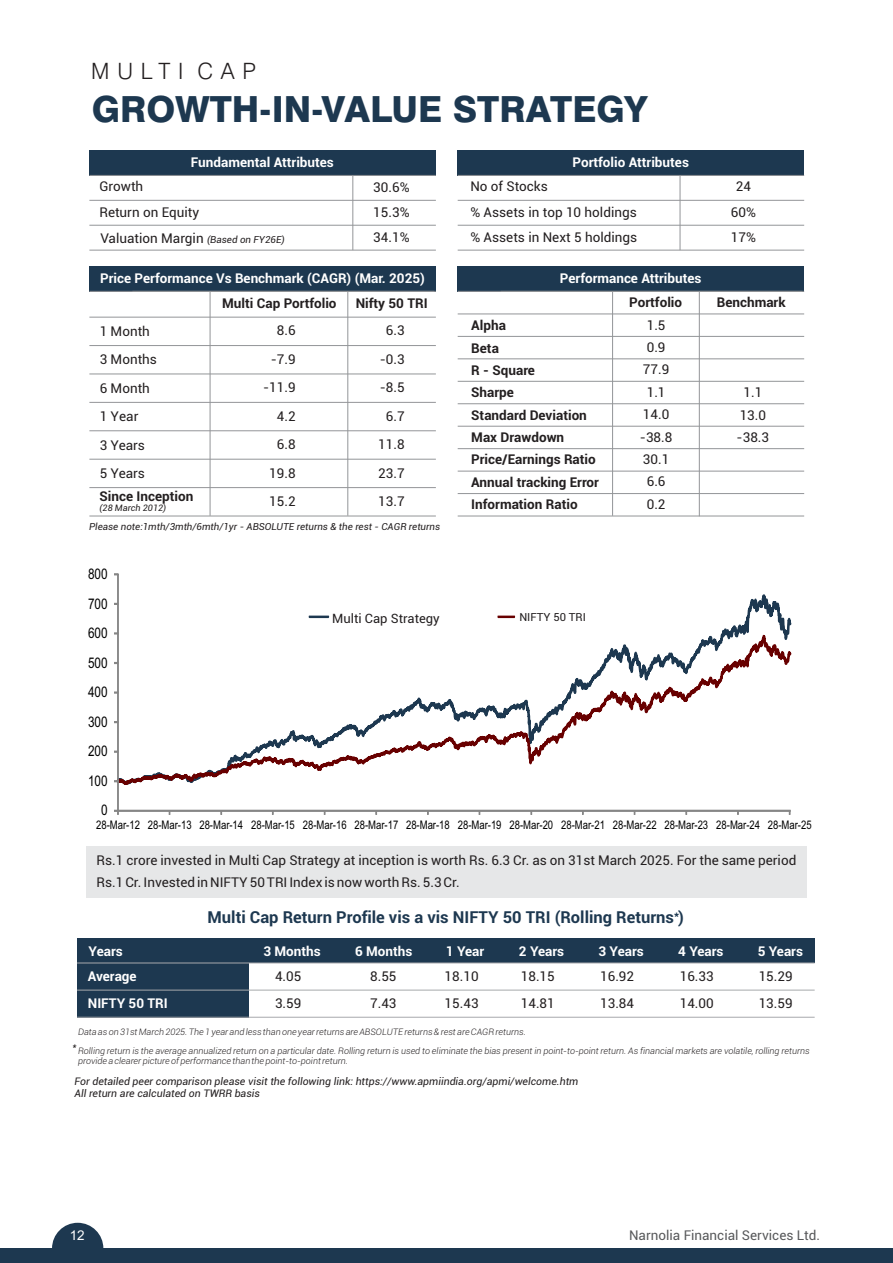
<style>
.page{position:relative;width:893px;height:1263px;background:#fff}
.page>*{position:absolute;margin:0;border:0;box-sizing:border-box;transform-origin:0 0}
.t1{font:800 36px "Swiss 721 BT";color:#1d3850}
.t2{font:300 22.5px "Swiss 721 BT";letter-spacing:.345em;color:#231f20}
.t3{font:700 16.5px "Roboto";color:#1d3850}
.t4{font:14.7px "Arial";color:#000;scale:.8 1}
.t5{font:13.5px/28.5px "Roboto";color:#231f20}
.t6{font:700 13.5px/25px "Roboto";color:#fff}
.t7{font:700 13.5px/22.4px "Roboto";color:#231f20}
.t8{font:13.5px "Roboto";color:#58595b}
.t9{font:13.5px "Arial";color:#fff}
.t10{font:12.9px "Roboto";color:#231f20}
.t11{font:11.85px "Arial";color:#000;scale:.8 1}
.t12{font:11.1px "Roboto";color:#231f20}
.t13{font:italic 10.5px/12.6px "Roboto";color:#231f20}
.t14{font:italic 10.5px "Roboto";color:#231f20;scale:.93 1}
.t15{font:italic 9.75px "Roboto";color:#231f20}
.t16{font:italic 300 9px/18.3px "Roboto";color:#231f20}
.t17{font:italic 9px "Roboto";color:#231f20}
.s1{font-style:italic;font-size:9.75px}
</style>
<div class="page">
<div style="left:0;top:1248px;width:893px;height:15px;background:#1d3850"></div>
<svg style="left:52px;top:1223px;width:51px;height:25px"></svg>
<div style="left:86px;top:846px;width:721px;height:52px;background:#e6e7e8"></div>
<div style="left:89px;top:150px;width:347px;height:25px;background:#1d3850"></div>
<hr style="left:89px;top:175px;width:347px;height:1px;background:#939598">
<svg style="left:89px;top:200px;width:347px;height:1px"></svg>
<svg style="left:89px;top:224px;width:347px;height:2px"></svg>
<svg style="left:89px;top:249px;width:347px;height:2px"></svg>
<hr style="left:352px;top:175px;width:1px;height:75px;background:#939598">
<div style="left:458px;top:150px;width:346px;height:25px;background:#1d3850"></div>
<hr style="left:458px;top:175px;width:346px;height:1px;background:#939598">
<svg style="left:457px;top:200px;width:348px;height:1px"></svg>
<svg style="left:457px;top:224px;width:348px;height:2px"></svg>
<svg style="left:457px;top:249px;width:348px;height:2px"></svg>
<hr style="left:680px;top:175px;width:1px;height:75px;background:#939598">
<div style="left:89px;top:266px;width:347px;height:25px;background:#1d3850"></div>
<svg style="left:89px;top:515px;width:347px;height:2px"></svg>
<svg style="left:89px;top:487px;width:347px;height:1px"></svg>
<svg style="left:89px;top:458px;width:347px;height:2px"></svg>
<svg style="left:89px;top:430px;width:347px;height:1px"></svg>
<svg style="left:89px;top:402px;width:347px;height:1px"></svg>
<svg style="left:89px;top:373px;width:347px;height:2px"></svg>
<svg style="left:89px;top:345px;width:347px;height:1px"></svg>
<svg style="left:89px;top:316px;width:347px;height:2px"></svg>
<svg style="left:89px;top:291px;width:347px;height:1px"></svg>
<hr style="left:347px;top:291px;width:1px;height:225px;background:#939598">
<hr style="left:210px;top:291px;width:1px;height:225px;background:#939598">
<div style="left:458px;top:266px;width:346px;height:25px;background:#1d3850"></div>
<svg style="left:457px;top:515px;width:348px;height:2px"></svg>
<svg style="left:457px;top:493px;width:348px;height:1px"></svg>
<svg style="left:457px;top:470px;width:348px;height:2px"></svg>
<svg style="left:457px;top:448px;width:348px;height:1px"></svg>
<svg style="left:457px;top:425px;width:348px;height:2px"></svg>
<svg style="left:457px;top:403px;width:348px;height:1px"></svg>
<svg style="left:457px;top:381px;width:348px;height:1px"></svg>
<svg style="left:457px;top:358px;width:348px;height:2px"></svg>
<svg style="left:457px;top:336px;width:348px;height:1px"></svg>
<svg style="left:457px;top:313px;width:348px;height:2px"></svg>
<svg style="left:457px;top:291px;width:348px;height:1px"></svg>
<hr style="left:699px;top:291px;width:1px;height:225px;background:#939598">
<hr style="left:612px;top:291px;width:1px;height:225px;background:#939598">
<div style="left:77px;top:938px;width:738px;height:25px;background:#1d3850"></div>
<div style="left:77px;top:963px;width:172px;height:54px;background:#1d3850"></div>
<hr style="left:77px;top:1017px;width:738px;height:1px;background:#a7a9ac">
<svg style="left:77px;top:989px;width:738px;height:2px"></svg>
<hr style="left:77px;top:962px;width:738px;height:1px;background:#a7a9ac">
<hr style="left:117px;top:574px;width:1px;height:237px;background:#868686">
<svg style="left:114px;top:594px;width:677px;height:191px"></svg>
<hr style="left:118px;top:810px;width:672px;height:1px;background:#868686">
<h2 class="t2" style="left:91px;top:62px;width:166px">MULTI CAP</h2>
<h1 class="t1" style="left:92px;top:95px;width:558px">GROWTH-IN-VALUE STRATEGY</h1>
<p class="t6" style="left:191px;top:151px;width:144px">Fundamental Attributes</p>
<p class="t5" style="left:99px;top:175px;width:101px;line-height:25.5px">Growth<br>Return on Equity</p>
<p class="t5" style="left:373px;top:175px;width:38px;line-height:25.5px;text-align:justify">30.6% 15.3% 34.1%</p>
<p class="t5" style="left:470px;top:175px;width:168px;line-height:25.5px">No of Stocks<br>% Assets in top 10 holdings % Assets in Next 5 holdings</p>
<p class="t5" style="left:731px;top:175px;width:27px;line-height:25.5px;text-align:center">24<br>60%<br>17%</p>
<p class="t6" style="left:572px;top:151px;width:118px">Portfolio Attributes</p>
<p class="t5" style="left:100px;top:226px;width:186px">Valuation Margin <span class="s1">(Based on FY26E)</span></p>
<p class="t6" style="left:100px;top:267px;width:326px">Price Performance Vs Benchmark (CAGR) (Mar. 2025)</p>
<p class="t7" style="left:356px;top:294px;width:73px">Nifty 50 TRI</p>
<p class="t5" style="left:378px;top:318px;width:28px;text-align:center">6.3 -0.3 -8.5<br>6.7<br>11.8<br>23.7<br>13.7</p>
<p class="t15" style="left:89px;top:522px;width:353px">Please note:1mth/3mth/6mth/1yr - ABSOLUTE returns &amp; the rest - CAGR returns</p>
<p class="t7" style="left:222px;top:294px;width:116px">Multi Cap Portfolio</p>
<p class="t5" style="left:263px;top:318px;width:34px;text-align:right">8.6 -7.9 -11.9<br>4.2<br>6.8<br>19.8<br>15.2</p>
<p class="t5" style="left:100px;top:318px;width:59px">1 Month<br>3 Months<br>6 Month<br>1 Year<br>3 Years<br>5 Years</p>
<p class="t7" style="left:100px;top:486px;width:95px">Since Inception</p>
<p class="t17" style="left:100px;top:504px;width:68px">(28 March 2012)</p>
<p class="t4" style="left:88px;top:568px;width:26px">800</p>
<p class="t4" style="left:88px;top:598px;width:26px">700</p>
<p class="t6" style="left:560px;top:267px;width:143px">Performance Attributes</p>
<p class="t7" style="left:629px;top:293px;width:54px">Portfolio</p>
<p class="t7" style="left:471px;top:316px;width:129px">Alpha<br>Beta<br>R - Square<br>Sharpe<br>Standard Deviation<br>Max Drawdown<br>Price/Earnings Ratio<br>Annual tracking Error<br>Information Ratio</p>
<p class="t5" style="left:640px;top:315px;width:34px;line-height:22.4px;text-align:center">1.5<br>0.9<br>77.9<br>1.1<br>14.0 -38.8<br>30.1<br>6.6<br>0.2</p>
<p class="t4" style="left:88px;top:627px;width:26px">600</p>
<p class="t4" style="left:88px;top:657px;width:26px">500</p>
<p class="t4" style="left:88px;top:686px;width:26px">400</p>
<p class="t4" style="left:88px;top:716px;width:26px">300</p>
<p class="t4" style="left:88px;top:745px;width:26px">200</p>
<p class="t4" style="left:88px;top:775px;width:26px">100</p>
<p class="t4" style="left:101px;top:805px;width:10px">0</p>
<p class="t10" style="left:332px;top:613px;width:109px">Multi Cap Strategy</p>
<p class="t12" style="left:519px;top:612px;width:68px">NIFTY 50 TRI</p>
<p class="t7" style="left:717px;top:293px;width:70px">Benchmark</p>
<p class="t5" style="left:737px;top:383px;width:34px;line-height:22.4px;text-align:center">1.1<br>13.0 -38.3</p>
<p class="t11" style="left:96px;top:820px;width:896px">28-Mar-12 28-Mar-13 28-Mar-14 28-Mar-15 28-Mar-16 28-Mar-17 28-Mar-18 28-Mar-19 28-Mar-20 28-Mar-21 28-Mar-22 28-Mar-23 28-Mar-24 28-Mar-25</p>
<p class="t5" style="left:97px;top:851px;width:701px;line-height:21px">Rs.1 crore invested in Multi Cap Strategy at inception is worth Rs. 6.3 Cr. as on 31st March 2025. For the same period<br>Rs.1 Cr. Invested in NIFTY 50 TRI Index is now worth Rs. 5.3 Cr.</p>
<p class="t6" style="left:88px;top:940px;width:50px">Years<br>Average</p>
<p class="t6" style="left:88px;top:992px;width:81px">NIFTY 50 TRI</p>
<p class="t3" style="left:208px;top:911px;width:478px">Multi Cap Return Profile vis a vis NIFTY 50 TRI (Rolling Returns )<sup>*</sup></p>
<p class="t6" style="left:263px;top:940px;width:59px">3 Months</p>
<p class="t5" style="left:275px;top:963px;width:28px;line-height:27.5px">4.05<br>3.59</p>
<p class="t5" style="left:759px;top:963px;width:36px;line-height:27.5px">15.29<br>13.59</p>
<p class="t6" style="left:355px;top:940px;width:59px">6 Months</p>
<p class="t6" style="left:446px;top:940px;width:40px">1 Year</p>
<p class="t6" style="left:519px;top:940px;width:47px">2 Years</p>
<p class="t6" style="left:598px;top:940px;width:47px">3 Years</p>
<p class="t6" style="left:678px;top:940px;width:47px">4 Years</p>
<p class="t6" style="left:758px;top:940px;width:47px">5 Years</p>
<p class="t5" style="left:370px;top:963px;width:28px;line-height:27.5px">8.55<br>7.43</p>
<p class="t5" style="left:445px;top:963px;width:36px;line-height:27.5px">18.10<br>15.43</p>
<p class="t5" style="left:521px;top:963px;width:36px;line-height:27.5px">18.15<br>14.81</p>
<p class="t5" style="left:600px;top:963px;width:36px;line-height:27.5px">16.92<br>13.84</p>
<p class="t5" style="left:680px;top:963px;width:36px;line-height:27.5px">16.33<br>14.00</p>
<p class="t16" style="left:78px;top:1024px;width:733px">Data as on 31st March 2025. The 1 year and less than one year returns are ABSOLUTE returns &amp; rest are CAGR returns.<br>Rolling return is the average annualized return on a particular date. Rolling return is used to eliminate the bias present in point-to-point return. As financial markets are volatile, rolling returns</p>
<p class="t16" style="left:78px;top:1053px;width:271px">provide a clearer picture of performance than the point-to-point return.</p>
<p class="t13" style="left:75px;top:1076px;width:505px">For detailed peer comparison please visit the following link: https://www.apmiindia.org/apmi/welcome.htm<br>All return are calculated on TWRR basis</p>
<p class="t14" style="left:73px;top:1042px;width:6px">*</p>
<p class="t9" style="left:70px;top:1230px;width:17px">12</p>
<p class="t8" style="left:629px;top:1230px;width:193px">Narnolia Financial Services Ltd.</p>
</div>
